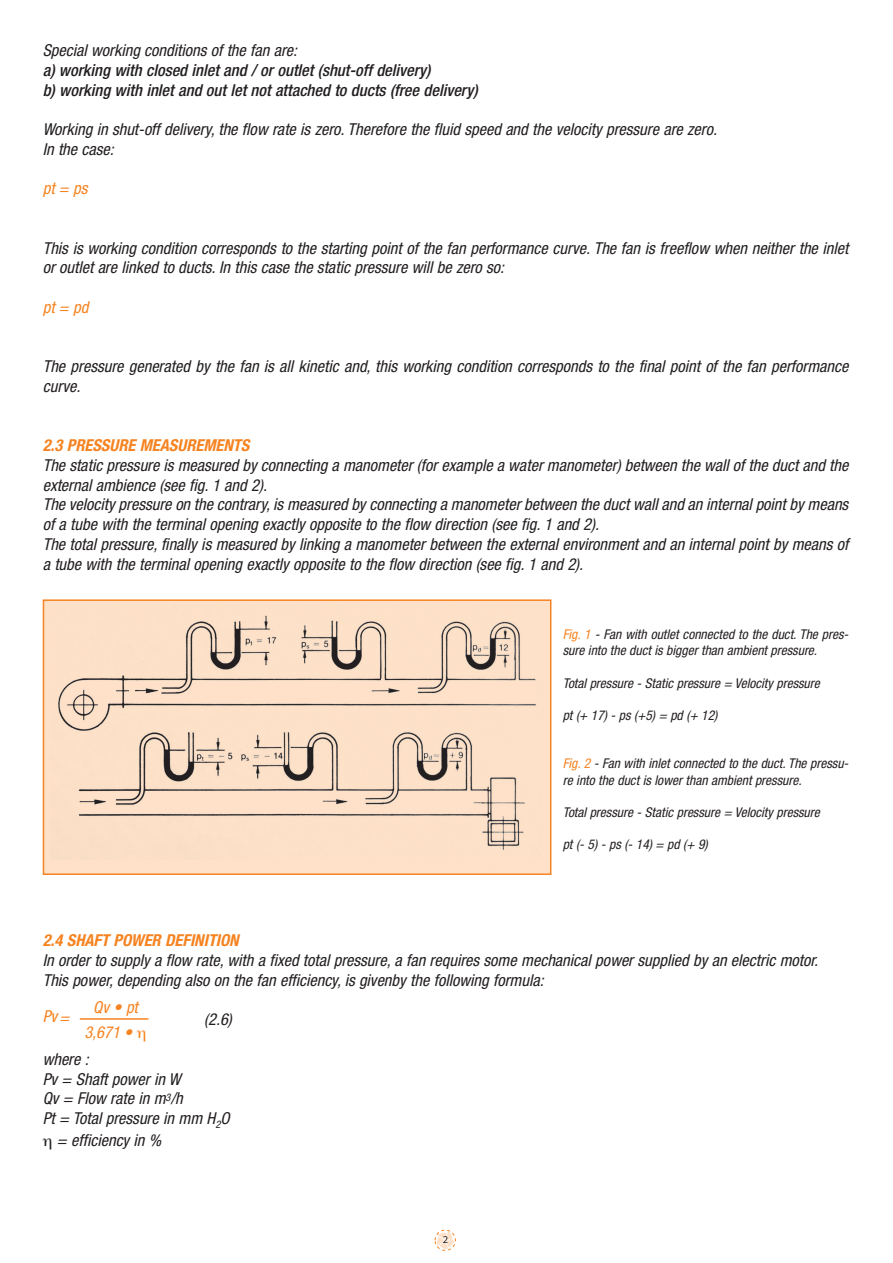
<style>
.page{position:relative;width:893px;height:1263px;background:#fff}
.page>*{position:absolute;margin:0;border:0;box-sizing:border-box;transform-origin:0 0}
.t1{font:italic condensed 16.5px/19.8px "Helvetica Neue";color:#231f20}
.t2{font:italic 500 condensed 16.5px/19.8px "Helvetica Neue";color:#231f20}
.t3{font:italic 700 condensed 16.5px "Helvetica Neue";color:#f58321}
.t4{font:italic condensed 16.5px/25px "Helvetica Neue";color:#f58321;text-align:center}
.t5{font:italic condensed 13.5px/16.2px "Helvetica Neue";color:#231f20}
.t6{font:condensed 10.5px "Helvetica Neue";color:#231f20}
.s1{color:#f58321}
</style>
<div class="page">
<div style="left:435px;top:1230px;width:21px;height:21px;border:1px dashed #f58220;border-radius:50%"></div>
<img style="left:45px;top:601px;width:504px;height:272px">
<div style="left:43px;top:599px;width:508px;height:276px;border:1px solid #f58321"></div>
<hr style="left:80px;top:1018px;width:68px;height:2px;background:#f58321">
<svg style="left:437px;top:1232px;width:17px;height:17px"></svg>
<p class="t1" style="left:43px;top:42px;width:259px">Special working conditions of the fan are:</p>
<p class="t2" style="left:43px;top:62px;width:436px">a) working with closed inlet and / or outlet (shut-off delivery)<br>b) working with inlet and out let not attached to ducts (free delivery)</p>
<p class="t1" style="left:43px;top:121px;width:679px">Working in shut-off delivery, the flow rate is zero. Therefore the fluid speed and the velocity pressure are zero.<br>In the case:</p>
<p class="t4" style="left:43px;top:177px;width:49px">pt = ps</p>
<p class="t1" style="left:43px;top:239px;width:807px">This is working condition corresponds to the starting point of the fan performance curve. The fan is freeflow when neither the inlet or outlet are linked to ducts. In this case the static pressure will be zero so:</p>
<p class="t4" style="left:43px;top:296px;width:50px">pt = pd</p>
<p class="t1" style="left:43px;top:358px;width:810px">The pressure generated by the fan is all kinetic and, this working condition corresponds to the final point of the fan performance curve.</p>
<p class="t3" style="left:43px;top:439px;width:211px">2.3 PRESSURE MEASUREMENTS</p>
<p class="t1" style="left:43px;top:456px;width:810px">The static pressure is measured by connecting a manometer(forexample a watermanometer) between the wallof the duct and the external ambience (see fig. 1 and 2).<br>The velocity pressure on the contrary, is measured by connecting a manometerbetween the duct walland an internalpoint by means of a tube with the terminal opening exactly opposite to the flow direction (see fig. 1 and 2) .<br>The total pressure, finally is measured by linking a manometer between the external environment and an internal point by means of a tube with the terminal opening exactly opposite to the flow direction (see fig. 1 and 2) .</p>
<p class="t5" style="left:563px;top:627px;width:290px"><span class="s1">Fig. 1</span> - Fan with outlet connected to the duct. The pres&shy;sure into the duct is bigger than ambient pressure.</p>
<p class="t5" style="left:563px;top:676px;width:261px">Total pressure - Static pressure = Velocity pressure</p>
<p class="t5" style="left:563px;top:708px;width:156px">pt (+ 17) - ps (+5) = pd (+ 12)</p>
<p class="t5" style="left:563px;top:757px;width:290px"><span class="s1">Fig. 2</span> - Fan with inlet connected to the duct. The pressu&shy;re into the duct is lower than ambient pressure.</p>
<p class="t5" style="left:563px;top:805px;width:261px">Total pressure - Static pressure = Velocity pressure</p>
<p class="t5" style="left:563px;top:837px;width:147px">pt (- 5) - ps (- 14) = pd (+ 9)</p>
<p class="t3" style="left:43px;top:934px;width:201px">2.4 SHAFT POWER DEFINITION</p>
<p class="t1" style="left:43px;top:952px;width:780px">In order to supply a flow rate, with a fixed total pressure, a fan requires some mechanical power supplied by an electric motor.<br>This power, depending also on the fan efficiency, is givenby the following formula:</p>
<p class="t1" style="left:204px;top:1011px;width:29px">(2.6)</p>
<p class="t1" style="left:43px;top:1050px;width:191px">where :<br>Pv = Shaft power in W<br>Qv = Flow rate in m<sup>3</sup>/h<br>Pt = Total pressure in mm H<sub>2</sub>O</p>
<p class="t1" style="left:57px;top:1132px;width:109px">= efficiency in %</p>
<p class="t4" style="left:43px;top:1005px;width:31px">Pv=</p>
<p class="t4" style="left:84px;top:996px;width:55px">Qv • pt<br>3,671 •</p>
<p class="t6" style="left:440px;top:1236px;width:12px">36</p>
<p class="t6" style="left:443px;top:1234px;width:7px">2</p>
</div>
